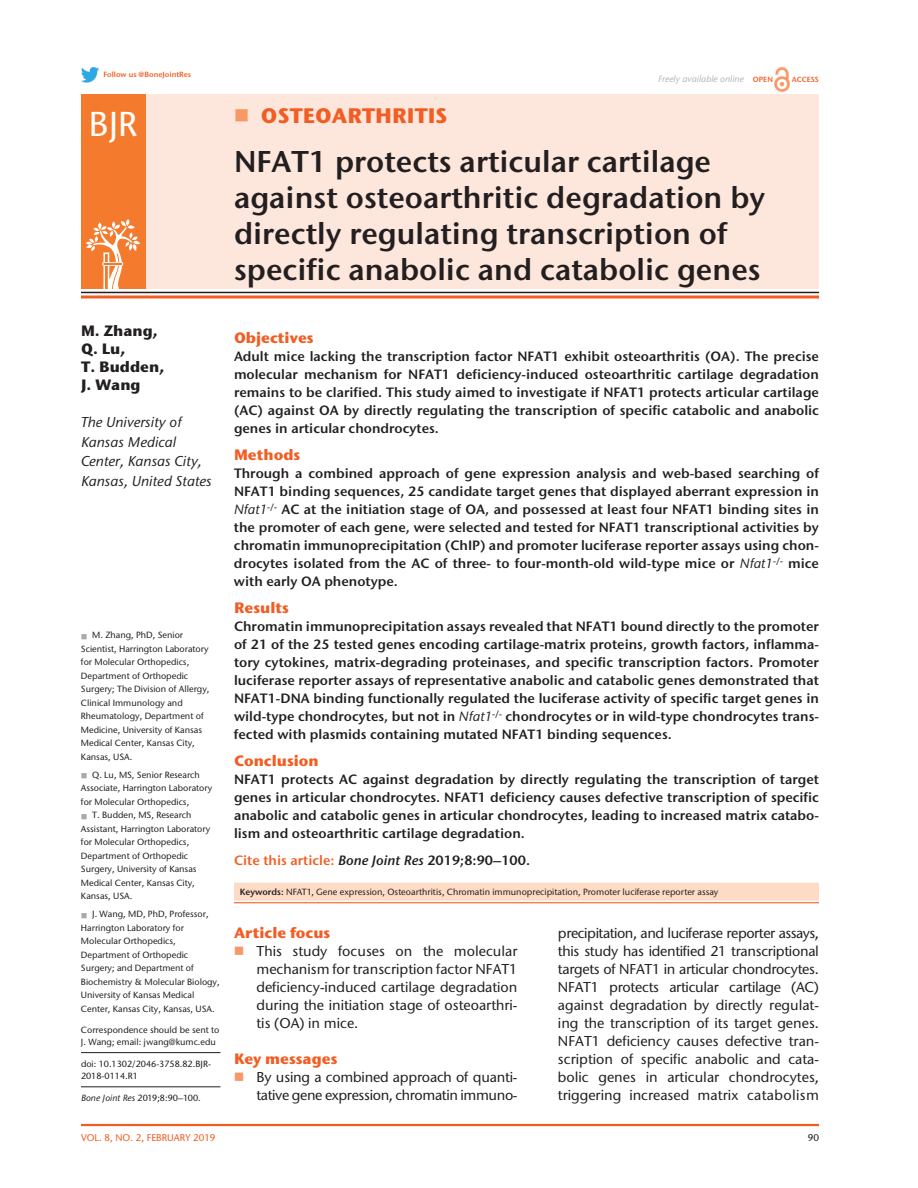
<style>
.page{position:relative;width:918px;height:1188px;background:#fff}
.page>*{position:absolute;margin:0;border:0;box-sizing:border-box;transform-origin:0 0}
.t1{font:500 34.5px "Stone Sans ITC Pro";color:#fff}
.t2{font:600 30px/36px "Stone Sans ITC Pro";color:#231f20}
.t3{font:700 21px "Stone Sans ITC Pro";color:#f25d23}
.t4{font:700 15px "Stone Sans ITC Pro";color:#f25d23}
.t5{font:700 15px/18px "Stone Sans ITC Pro";color:#231f20}
.t6{font:500 14.25px/18px "Stone Sans ITC Pro";color:#231f20;text-align:justify}
.t7{font:500 14.25px/18px "Stone Sans ITC Pro";letter-spacing:-.025em;color:#231f20}
.t8{font:italic 500 14.25px/19.5px "Stone Sans ITC Pro";color:#231f20}
.t9{font:600 13.5px/18px "Stone Sans ITC Pro";color:#231f20;text-align:justify}
.t10{font:600 13.5px "Stone Sans ITC Pro";color:#f25d23}
.t11{font:500 9.75px "Stone Sans ITC Pro";color:#f25d23}
.t12{font:500 9.75px "Stone Sans ITC Pro";color:#231f20}
.t13{font:500 9px/13.5px "Stone Sans ITC Pro";color:#231f20}
.t14{font:italic 500 9px "Stone Sans ITC Pro";color:#b2b3b7}
.t15{font:600 7.5px "Stone Sans ITC Pro";color:#f25d23}
.s1{font-weight:600;font-style:normal;font-size:7.5px;color:#f25d23}
.s2{font-style:italic}
.s3{font-weight:500;font-style:italic}
.s4{font-style:italic;color:#231f20}
.s5{color:#231f20}
.s6{font-weight:600}
</style>
<div class="page">
<hr style="left:81px;top:1124px;width:738px;height:2px;background:#f25d23">
<img style="left:775px;top:68px;width:15px;height:23px">
<div style="left:81px;top:94px;width:738px;height:195px;background:#fde7dc"></div>
<div style="left:81px;top:94px;width:64px;height:195px;background:#f47b2d"></div>
<svg style="left:86px;top:219px;width:54px;height:70px"></svg>
<hr style="left:81px;top:292px;width:738px;height:1px;background:#231f20">
<hr style="left:81px;top:296px;width:738px;height:2px;background:#f25d23">
<img style="left:81px;top:67px;width:18px;height:15px">
<div style="left:234px;top:883px;width:585px;height:18px;background:#fddbc5"></div>
<hr style="left:234px;top:902px;width:585px;height:1px;background:#f25d23">
<hr style="left:81px;top:1086px;width:139px;height:1px;background:#231f20">
<hr style="left:81px;top:1052px;width:139px;height:1px;background:#231f20">
<p class="t15" style="left:103px;top:70px;width:89px">Follow us @BoneJointRes</p>
<h1 class="t1" style="left:89px;top:103px;width:50px">BJR</h1>
<h3 class="t3" style="left:261px;top:102px;width:71px">Osteoar</h3>
<h3 class="t3" style="left:362px;top:102px;width:87px">thritis</h3>
<p class="t14" style="left:658px;top:73px;width:116px">Freely available online <span class="s1">open</span></p>
<p class="t15" style="left:792px;top:75px;width:29px">Access</p>
<h2 class="t2" style="left:234px;top:143px;width:533px">N FAT1 protects articular cartilage against osteoarthritic degradation by directly regulating transcription of specific anabolic and catabolic genes</h2>
<p class="t5" style="left:81px;top:321px;width:85px">M. Zhang,<br>Q. Lu,<br>T. Budden,<br>J. Wang</p>
<p class="t8" style="left:81px;top:412px;width:132px">The University of<br>Kansas Medical<br>Center, Kansas City,<br>Kansas, United States</p>
<p class="t13" style="left:81px;top:628px;width:130px;text-indent:11px">M. Zhang, PhD, Senior<br>Scientist, Harrington Laboratory for Molecular Orthopedics,<br>Department of Orthopedic<br>Surgery; The Division of Allergy,<br>Clinical Immunology and<br>Rheumatology, Department of<br>Medicine, University of Kansas<br>Medical Center, Kansas City,<br>Kansas, USA.</p>
<p class="t13" style="left:92px;top:768px;width:109px">Q. Lu, MS, Senior Research</p>
<p class="t13" style="left:81px;top:781px;width:133px">Associate, Harrington Laboratory</p>
<p class="t13" style="left:81px;top:795px;width:110px">for Molecular Orthopedics,</p>
<p class="t13" style="left:92px;top:808px;width:101px">T. Budden, MS, Research</p>
<p class="t13" style="left:81px;top:822px;width:131px">Assistant, Harrington Laboratory</p>
<p class="t13" style="left:81px;top:835px;width:110px">for Molecular Orthopedics,</p>
<p class="t13" style="left:81px;top:849px;width:109px">Department of Orthopedic</p>
<p class="t13" style="left:81px;top:862px;width:117px">Surgery, University of Kansas</p>
<p class="t13" style="left:81px;top:876px;width:115px">Medical Center, Kansas City,</p>
<p class="t13" style="left:81px;top:889px;width:53px">Kansas, USA.</p>
<p class="t13" style="left:81px;top:907px;width:140px;text-indent:11px">J. Wang, MD, PhD, Professor,<br>Harrington Laboratory for<br>Molecular Orthopedics,<br>Department of Orthopedic<br>Surgery; and Department of<br>Biochemistry &amp; Molecular Biology,<br>University of Kansas Medical<br>Center, Kansas City, Kansas, USA.</p>
<p class="t13" style="left:81px;top:1024px;width:140px;line-height:12px">Correspondence should be sent to<br>J. Wang; email: jwang@kumc.edu</p>
<p class="t13" style="left:81px;top:1058px;width:131px;line-height:12px">doi: 10.1302/2046-3758.82.BJR-<br>2018-0114.R1</p>
<p class="t13" style="left:81px;top:1091px;width:121px"><span class="s2">Bone Joint Res</span> 2019;8:90–100.</p>
<p class="t4" style="left:234px;top:328px;width:81px">Objectives</p>
<p class="t9" style="left:234px;top:347px;width:587px">Adult mice lacking the transcription factor N FAT1 exhibit osteoarthritis (OA). The precise molecular mechanism for N FAT1 deficiency-induced osteoarthritic cartilage degradation remains to be clarified. This study aimed to investigate if N FAT1 protects articular cartilage (AC) against OA by directly regulating the transcription of specific catabolic and anabolic genes in articular chondrocytes.</p>
<p class="t4" style="left:234px;top:445px;width:68px">Methods</p>
<p class="t9" style="left:234px;top:464px;width:587px">Through a combined approach of gene expression analysis and web-based searching of N FAT1 binding sequences, 25 candidate target genes that displayed aberrant expression in <span class="s3">Nfat1</span><sup>-/-</sup> AC at the initiation stage of OA, and possessed at least four N FAT1 binding sites in the promoter of each gene, were selected and tested for N FAT1 transcriptional activities by chromatin immunoprecipitation (ChIP) and promoter luciferase reporter assays using chon&shy;drocytes isolated from the AC of three- to four-month-old wild-type mice or <span class="s3">Nfat1</span><sup>-/-</sup> mice with early OA phenotype.</p>
<p class="t4" style="left:234px;top:598px;width:56px">Results</p>
<p class="t9" style="left:234px;top:617px;width:587px">Chromatin immunoprecipitation assays revealed that N FAT1 bound directly to the promoter of 21 of the 25 tested genes encoding cartilage-matrix proteins, growth factors, inflamma&shy;tory cytokines, matrix-degrading proteinases, and specific transcription factors. Promoter luciferase reporter assays of representative anabolic and catabolic genes demonstrated that N FAT1-DNA binding functionally regulated the luciferase activity of specific target genes in wild-type chondrocytes, but not in <span class="s3">Nfat1</span><sup>-/-</sup> chondrocytes or in wild-type chondrocytes trans&shy;fected with plasmids containing mutated N FAT1 binding sequences.</p>
<p class="t4" style="left:234px;top:751px;width:86px">Conclusion</p>
<p class="t9" style="left:234px;top:770px;width:587px">N FAT1 protects AC against degradation by directly regulating the transcription of target genes in articular chondrocytes. N FAT1 deficiency causes defective transcription of specific anabolic and catabolic genes in articular chondrocytes, leading to increased matrix catabo&shy;lism and osteoarthritic cartilage degradation.</p>
<p class="t10" style="left:234px;top:851px;width:298px">Cite this article: <span class="s4">Bone Joint Res</span> <span class="s5">2019;8:90–100.</span></p>
<p class="t13" style="left:240px;top:885px;width:480px"><span class="s6">Keywords:</span> NFAT1, Gene expression, Osteoarthritis, Chromatin immunoprecipitation, Promoter luciferase reporter assay</p>
<p class="t4" style="left:234px;top:923px;width:98px">Article focus</p>
<p class="t6" style="left:256px;top:942px;width:263px">This study focuses on the molecular mechanism for transcription factor NFAT1 deficiency-induced cartilage degradation during the initiation stage of osteoarthri&shy;tis (OA) in mice.</p>
<p class="t4" style="left:234px;top:1049px;width:105px">Key messages</p>
<p class="t7" style="left:256px;top:1068px;width:262px">By using a combined approach of quanti&shy;tative gene expression, chromatin immuno-</p>
<p class="t6" style="left:558px;top:924px;width:263px">precipitation, and luciferase reporter assays, this study has identified 21 transcriptional targets of NFAT1 in articular chondrocytes.<br>NFAT1 protects articular cartilage (AC) against degradation by directly regulat&shy;ing the transcription of its target genes.<br>NFAT1 deficiency causes defective tran&shy;scription of specific anabolic and cata&shy;bolic genes in articular chondrocytes, triggering increased matrix catabolism</p>
<p class="t11" style="left:81px;top:1132px;width:136px">vol. 8, NO. 2, FEBRUARY 2019</p>
<p class="t12" style="left:808px;top:1132px;width:13px">90</p>
</div>
